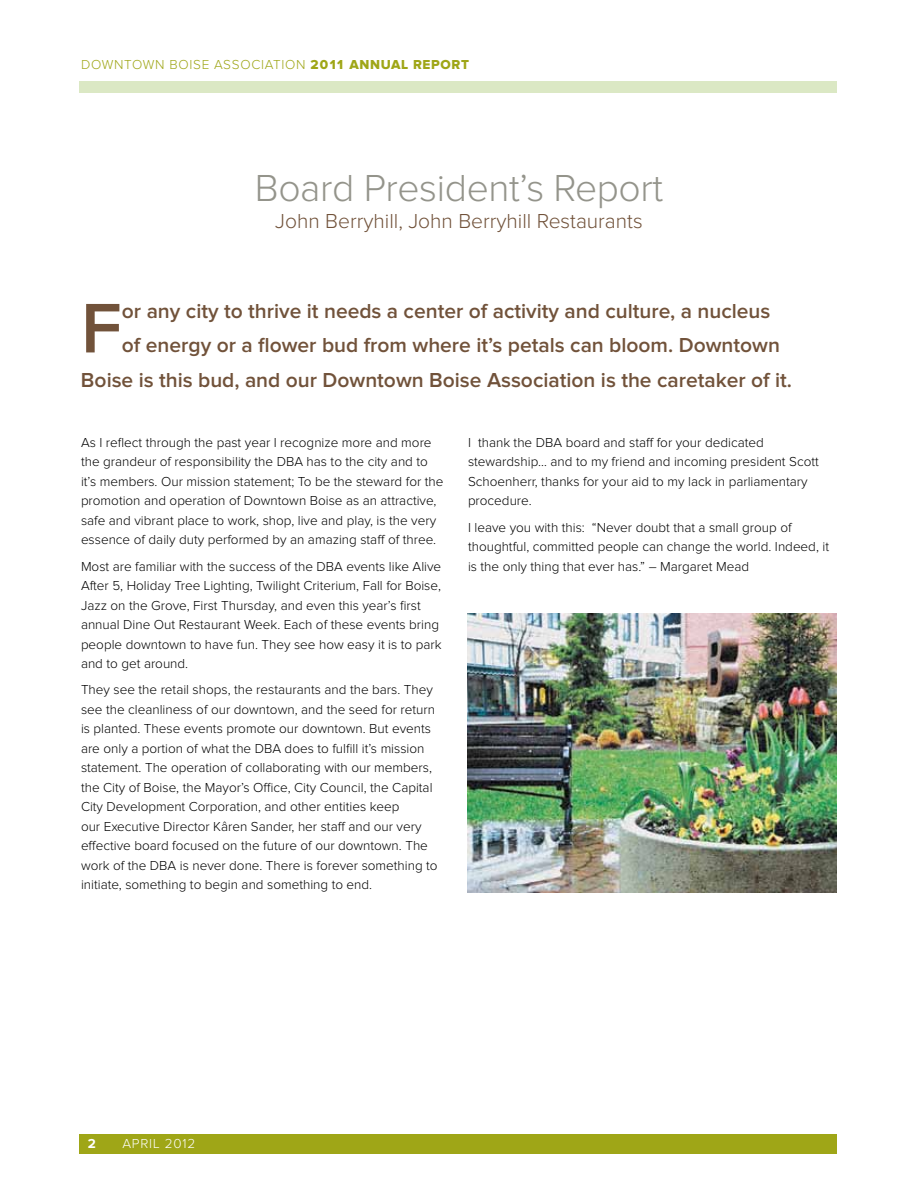
<style>
.page{position:relative;width:918px;height:1188px;background:#fff}
.page>*{position:absolute;margin:0;border:0;box-sizing:border-box;transform-origin:0 0}
.t1{font:600 72.75px "Proxima Nova";color:#71523a}
.t2{font:300 39px "Proxima Nova";letter-spacing:-.01em;color:#94948b}
.t3{font:600 21px "Proxima Nova";color:#71523a}
.t4{font:300 21px "Proxima Nova";color:#71523a}
.t5{font:300 13.5px/19.5px "Proxima Nova";color:#000}
.t6{font:300 13.5px "Proxima Nova";letter-spacing:.05em;color:#9fa617}
.t7{font:300 13.5px "Proxima Nova";letter-spacing:.06em;color:#fff}
.t8{font:700 13.5px "Proxima Nova";color:#fff}
.s1{font-family:"Proxima Nova Extrabld";font-weight:400}
</style>
<div class="page">
<div style="left:80px;top:1134px;width:757px;height:19px;background:#9fa617"></div>
<div style="left:80px;top:81px;width:757px;height:12px;background:#dbe8c4"></div>
<img style="left:467px;top:613px;width:370px;height:280px">
<p class="t6" style="left:81px;top:58px;width:390px">DOWNTOWN BOISE ASSOCIATION <span class="s1">2011 ANNUAL REPORT</span></p>
<h2 class="t2" style="left:255px;top:171px;width:410px">Board President’s Report</h2>
<h3 class="t4" style="left:275px;top:211px;width:369px">John Berryhill, John Berryhill Restaurants</h3>
<h1 class="t1" style="left:81px;top:295px;width:42px">F</h1>
<h3 class="t3" style="left:122px;top:301px;width:650px">or any city to thrive it needs a center of activity and culture, a nucleus</h3>
<h3 class="t3" style="left:122px;top:336px;width:660px">of energy or a flower bud from where it’s petals can bloom. Downtown</h3>
<h3 class="t3" style="left:81px;top:370px;width:713px">Boise is this bud, and our Downtown Boise Association is the caretaker of it.</h3>
<p class="t5" style="left:81px;top:433px;width:364px">As I reflect through the past year I recognize more and more the grandeur of responsibility the DBA has to the city and to it’s members. Our mission statement; To be the steward for the promotion and operation of Downtown Boise as an attractive, safe and vibrant place to work, shop, live and play, is the very essence of daily duty performed by an amazing staff of three.</p>
<p class="t5" style="left:81px;top:557px;width:362px">Most are familiar with the success of the DBA events like Alive After 5, Holiday Tree Lighting, Twilight Criterium, Fall for Boise, Jazz on the Grove, First Thursday, and even this year’s first annual Dine Out Restaurant Week. Each of these events bring people downtown to have fun. They see how easy it is to park and to get around.</p>
<p class="t5" style="left:81px;top:681px;width:358px">They see the retail shops, the restaurants and the bars. They see the cleanliness of our downtown, and the seed for return is planted. These events promote our downtown. But events are only a portion of what the DBA does to fulfill it’s mission statement. The operation of collaborating with our members, the City of Boise, the Mayor’s Office, City Council, the Capital City Development Corporation, and other entities keep<br>our Executive Director Kâren Sander, her staff and our very effective board focused on the future of our downtown. The work of the DBA is never done. There is forever something to initiate, something to begin and something to end.</p>
<p class="t5" style="left:468px;top:433px;width:352px">I thank the DBA board and staff for your dedicated stewardship… and to my friend and incoming president Scott Schoenherr, thanks for your aid to my lack in parliamentary procedure.</p>
<p class="t5" style="left:468px;top:518px;width:363px">I leave you with this: “Never doubt that a small group of thoughtful, committed people can change the world. Indeed, it is the only thing that ever has.” – Margaret Mead</p>
<p class="t8" style="left:88px;top:1137px;width:10px">2</p>
<p class="t7" style="left:122px;top:1137px;width:74px">APRIL 2012</p>
</div>
